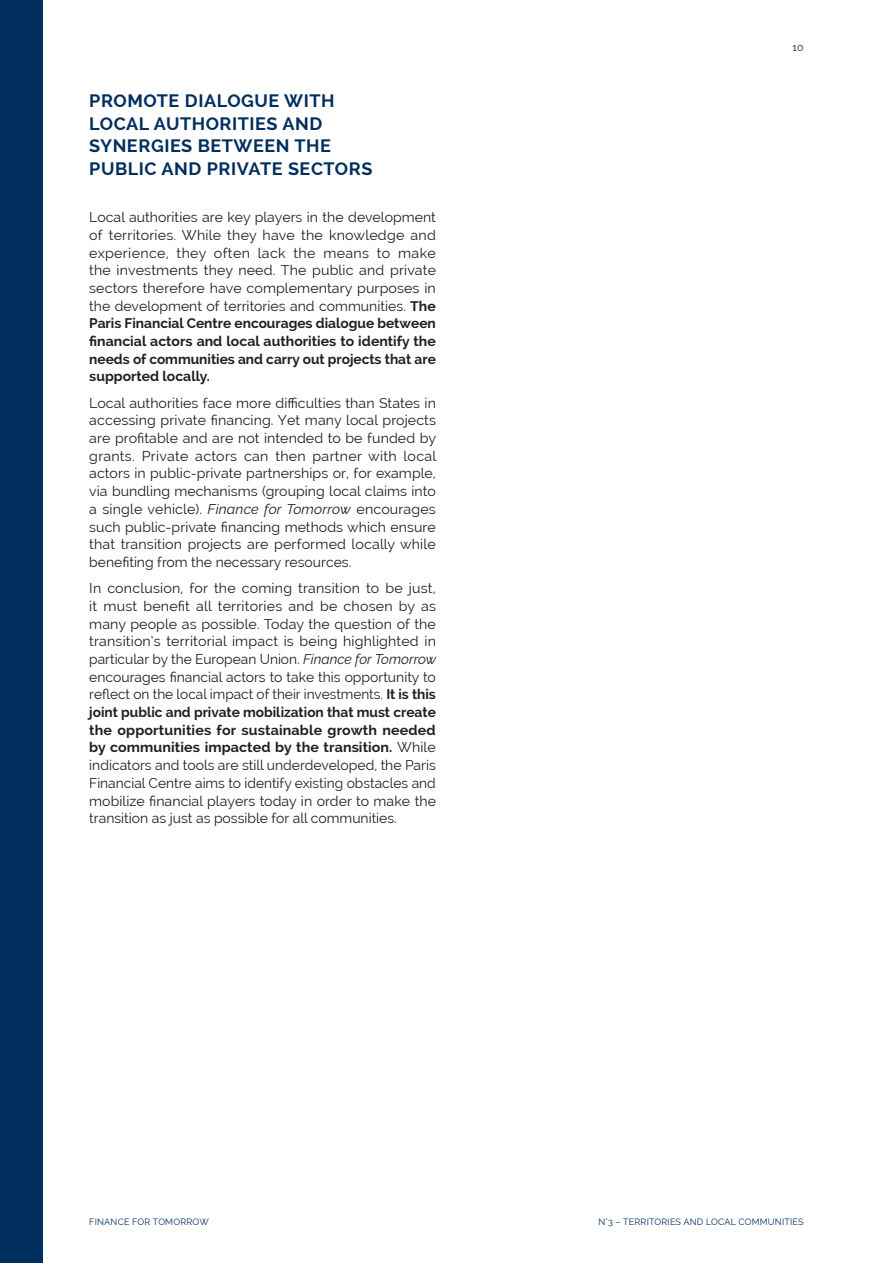
<style>
.page{position:relative;width:893px;height:1263px;background:#fff}
.page>*{position:absolute;margin:0;border:0;box-sizing:border-box;transform-origin:0 0}
.T2_bleu_foncé{font:700 18px/22.5px "Raleway";letter-spacing:.03em;color:#002e5e}
.texte_lecture{font:13.95px/17.7px "Raleway";color:#231f20;text-align:justify}
.t1{font:10.5px "Raleway";color:#231f20}
.t2{font:9px "Raleway";letter-spacing:.02em;color:#002e5e}
.s1{font-weight:700}
.s2{font-style:italic}
</style>
<div class="page">
<div style="left:0;top:0;width:43px;height:1263px;background:#002e5e"></div>
<p class="T2_bleu_foncé" style="left:89px;top:90px;width:285px">PROMOTE DIALOGUE WITH<br>LOCAL AUTHORITIES AND<br>SYNERGIES BETWEEN THE<br>PUBLIC AND PRIVATE SECTORS</p>
<p class="texte_lecture" style="left:89px;top:208px;width:348px">Local authorities are key players in the development of territories. While they have the knowledge and experience, they often lack the means to make the investments they need. The public and private sectors therefore have complementary purposes in the development of territories and communities. <span class="s1">The Paris Financial Centre encourages dialogue between financial actors and local authorities to identify the needs of communities and carry out projects that are supported locally.</span></p>
<p class="texte_lecture" style="left:89px;top:394px;width:348px">Local authorities face more difficulties than States in accessing private financing. Yet many local projects are profitable and are not intended to be funded by grants. Private actors can then partner with local actors in public-private partnerships or, for example, via bundling mechanisms (grouping local claims into a single vehicle). <span class="s2">Finance for Tomorrow</span> encourages such public-private financing methods which ensure that transition projects are performed locally while benefiting from the necessary resources.</p>
<p class="texte_lecture" style="left:89px;top:579px;width:348px">In conclusion, for the coming transition to be just, it must benefit all territories and be chosen by as many people as possible. Today the question of the transition’s territorial impact is being highlighted in particular by the European Union. <span class="s2">Finance for Tomorrow </span>encourages financial actors to take this opportunity to reflect on the local impact of their investments. <span class="s1">It is this joint public and private mobilization that must create the opportunities for sustainable growth needed by communities impacted by the transition.</span> While indicators and tools are still underdeveloped, the Paris Financial Centre aims to identify existing obstacles and mobilize financial players today in order to make the transition as just as possible for all communities.</p>
<p class="t1" style="left:793px;top:41px;width:13px">10</p>
<p class="t2" style="left:89px;top:1216px;width:121px">FINANCE FOR TOMORROW</p>
<p class="t2" style="left:598px;top:1216px;width:207px">N°3 – TERRITORIES AND LOCAL COMMUNITIES</p>
</div>
